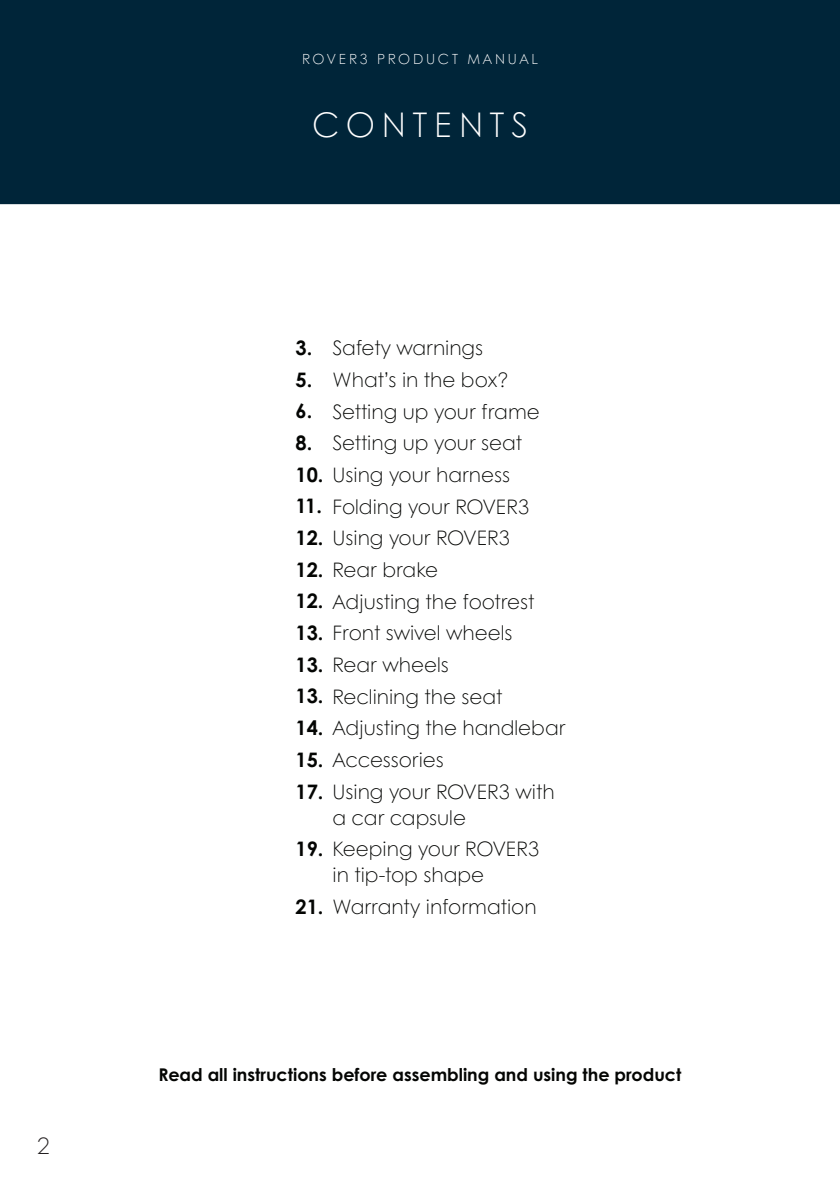
<style>
.page{position:relative;width:840px;height:1191px;background:#fff}
.page>*{position:absolute;margin:0;border:0;box-sizing:border-box;transform-origin:0 0}
.SUB-HEADING{font:300 34px "Century Gothic";letter-spacing:.2em;color:#fff}
.t1{font:300 22.8px "Century Gothic";color:#231f20}
.t2{font:300 20px "Century Gothic";color:#040503}
.t3{font:700 20px "Century Gothic Pro";color:#040503}
.t4{font:700 17.6px "Century Gothic Pro";color:#040503}
.t5{font:300 14px "Century Gothic";letter-spacing:.2em;color:#fff}
.s1{font-family:"Century Gothic Pro";font-weight:700}
</style>
<div class="page">
<div style="left:0;top:0;width:839px;height:204px;background:#002539"></div>
<p class="t1" style="left:37px;top:1131px;width:14px">2</p>
<p class="t5" style="left:302px;top:50px;width:237px">ROVER3 PRODUCT MANUAL</p>
<p class="SUB-HEADING" style="left:312px;top:103px;width:217px">CONTENTS</p>
<p class="t2" style="left:332px;top:336px;width:152px">Safety warnings</p>
<p class="t2" style="left:332px;top:367px;width:178px">What’s in the box?</p>
<p class="t2" style="left:332px;top:399px;width:208px">Setting up your frame</p>
<p class="t2" style="left:332px;top:431px;width:191px">Setting up your seat</p>
<p class="t3" style="left:295px;top:335px;width:18px">3.</p>
<p class="t3" style="left:295px;top:367px;width:18px">5.</p>
<p class="t3" style="left:295px;top:398px;width:18px">6.</p>
<p class="t3" style="left:295px;top:430px;width:18px">8.</p>
<p class="t2" style="left:295px;top:462px;width:216px"><span class="s1">10.</span> Using your harness</p>
<p class="t3" style="left:295px;top:493px;width:28px">11.</p>
<p class="t2" style="left:295px;top:526px;width:216px"><span class="s1">12.</span> Using your ROVER3</p>
<p class="t2" style="left:295px;top:557px;width:144px"><span class="s1">12.</span> Rear brake</p>
<p class="t2" style="left:295px;top:589px;width:240px"><span class="s1">12.</span> Adjusting the footrest</p>
<p class="t2" style="left:295px;top:621px;width:218px"><span class="s1">13.</span> Front swivel wheels</p>
<p class="t2" style="left:295px;top:652px;width:155px"><span class="s1">13.</span> Rear wheels</p>
<p class="t2" style="left:295px;top:684px;width:208px"><span class="s1">13.</span> Reclining the seat</p>
<p class="t2" style="left:295px;top:716px;width:271px"><span class="s1">14.</span> Adjusting the handlebar</p>
<p class="t2" style="left:295px;top:747px;width:150px"><span class="s1">15.</span> Accessories</p>
<p class="t2" style="left:295px;top:779px;width:260px"><span class="s1">17.</span> Using your ROVER3 with</p>
<p class="t2" style="left:295px;top:837px;width:245px"><span class="s1">19.</span> Keeping your ROVER3</p>
<p class="t2" style="left:295px;top:894px;width:242px"><span class="s1">21.</span> Warranty information</p>
<p class="t2" style="left:332px;top:494px;width:198px">Folding your ROVER3</p>
<p class="t2" style="left:332px;top:805px;width:135px">a car capsule</p>
<p class="t2" style="left:332px;top:863px;width:153px">in tip-top shape</p>
<p class="t4" style="left:158px;top:1063px;width:524px">Read all instructions before assembling and using the product</p>
</div>
